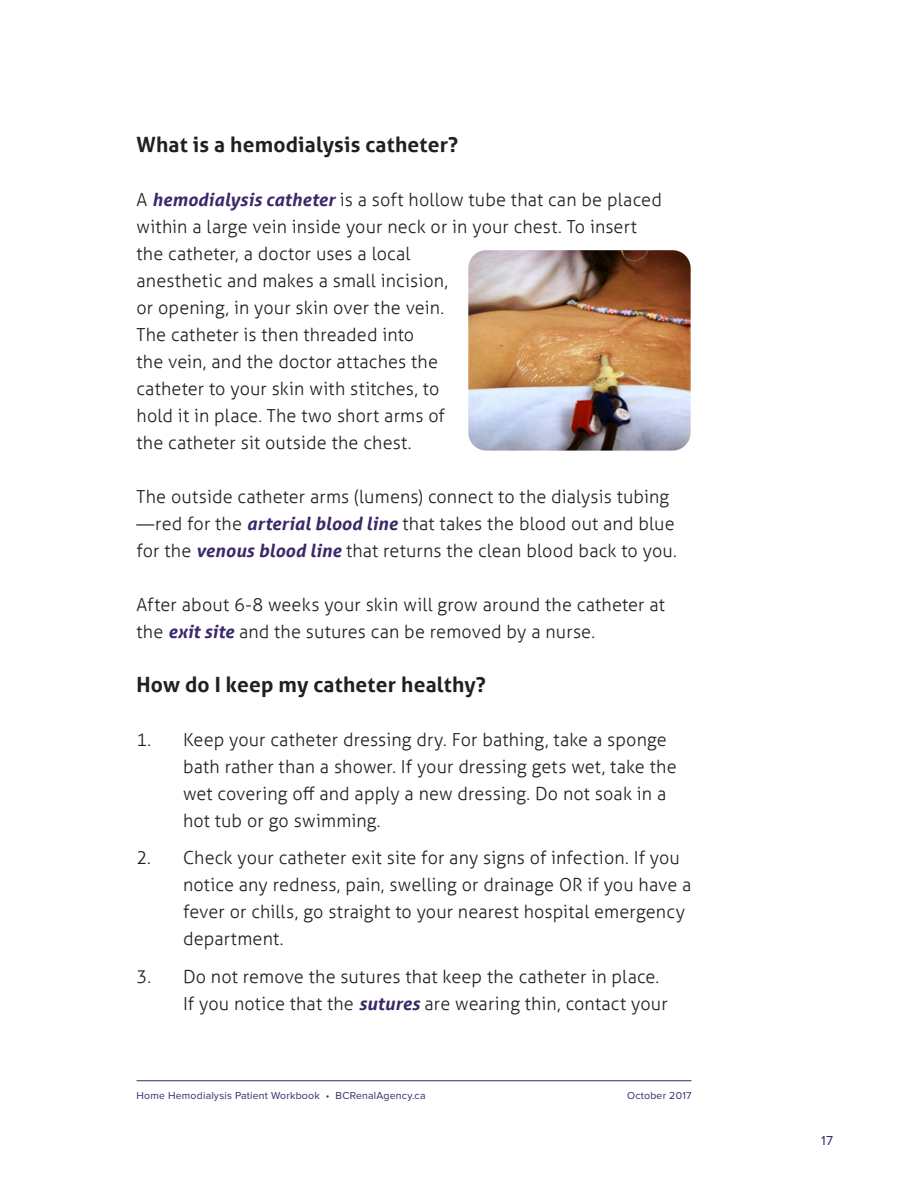
<style>
.page{position:relative;width:918px;height:1188px;background:#fff}
.page>*{position:absolute;margin:0;border:0;box-sizing:border-box;transform-origin:0 0}
.t1{font:700 21px "Aller";letter-spacing:.01em;color:#231f20}
.t2{font:300 18px/27px "Aller";letter-spacing:.01em;color:#231f20}
.t3{font:13.5px "Proxima Nova";color:#3b286a}
.t4{font:10.5px "Proxima Nova";letter-spacing:.02em;color:#3b286a}
.s1{font-weight:700;font-style:italic;color:#3b286a}
</style>
<div class="page">
<hr style="left:136px;top:1080px;width:556px;height:1px;background:#3b286a">
<img style="left:468px;top:250px;width:223px;height:201px">
<p class="t1" style="left:136px;top:132px;width:323px">What is a hemodialysis catheter?</p>
<p class="t2" style="left:136px;top:186px;width:527px">A <span class="s1">hemodialysis catheter</span> is a soft hollow tube that can be placed within a large vein inside your neck or in your chest. To insert the catheter, a doctor uses a local<br>anesthetic and makes a small incision,<br>or opening, in your skin over the vein.<br>The catheter is then threaded into<br>the vein, and the doctor attaches the<br>catheter to your skin with stitches, to<br>hold it in place. The two short arms of<br>the catheter sit outside the chest.</p>
<p class="t2" style="left:136px;top:483px;width:542px">The outside catheter arms (lumens) connect to the dialysis tubing —red for the <span class="s1">arterial blood line</span> that takes the blood out and blue for the <span class="s1">venous blood line</span> that returns the clean blood back to you.</p>
<p class="t2" style="left:136px;top:591px;width:530px">After about 6-8 weeks your skin will grow around the catheter at the <span class="s1">exit site</span> and the sutures can be removed by a nurse.</p>
<p class="t1" style="left:136px;top:672px;width:351px">How do I keep my catheter healthy?</p>
<p class="t2" style="left:183px;top:726px;width:495px;text-indent:-46px">1. Keep your catheter dressing dry. For bathing, take a sponge bath rather than a shower. If your dressing gets wet, take the wet covering off and apply a new dressing. Do not soak in a hot tub or go swimming.</p>
<p class="t2" style="left:183px;top:845px;width:510px;text-indent:-46px">2. Check your catheter exit site for any signs of infection. If you notice any redness, pain, swelling or drainage OR if you have a fever or chills, go straight to your nearest hospital emergency department.</p>
<p class="t2" style="left:183px;top:963px;width:486px;text-indent:-46px">3. Do not remove the sutures that keep the catheter in place.<br>If you notice that the <span class="s1">sutures</span> are wearing thin, contact your</p>
<p class="t4" style="left:136px;top:1087px;width:291px">Home Hemodialysis Patient Workbook • BCRenalAgency.ca</p>
<p class="t4" style="left:627px;top:1087px;width:66px">October 2017</p>
<p class="t3" style="left:821px;top:1130px;width:13px">17</p>
</div>
